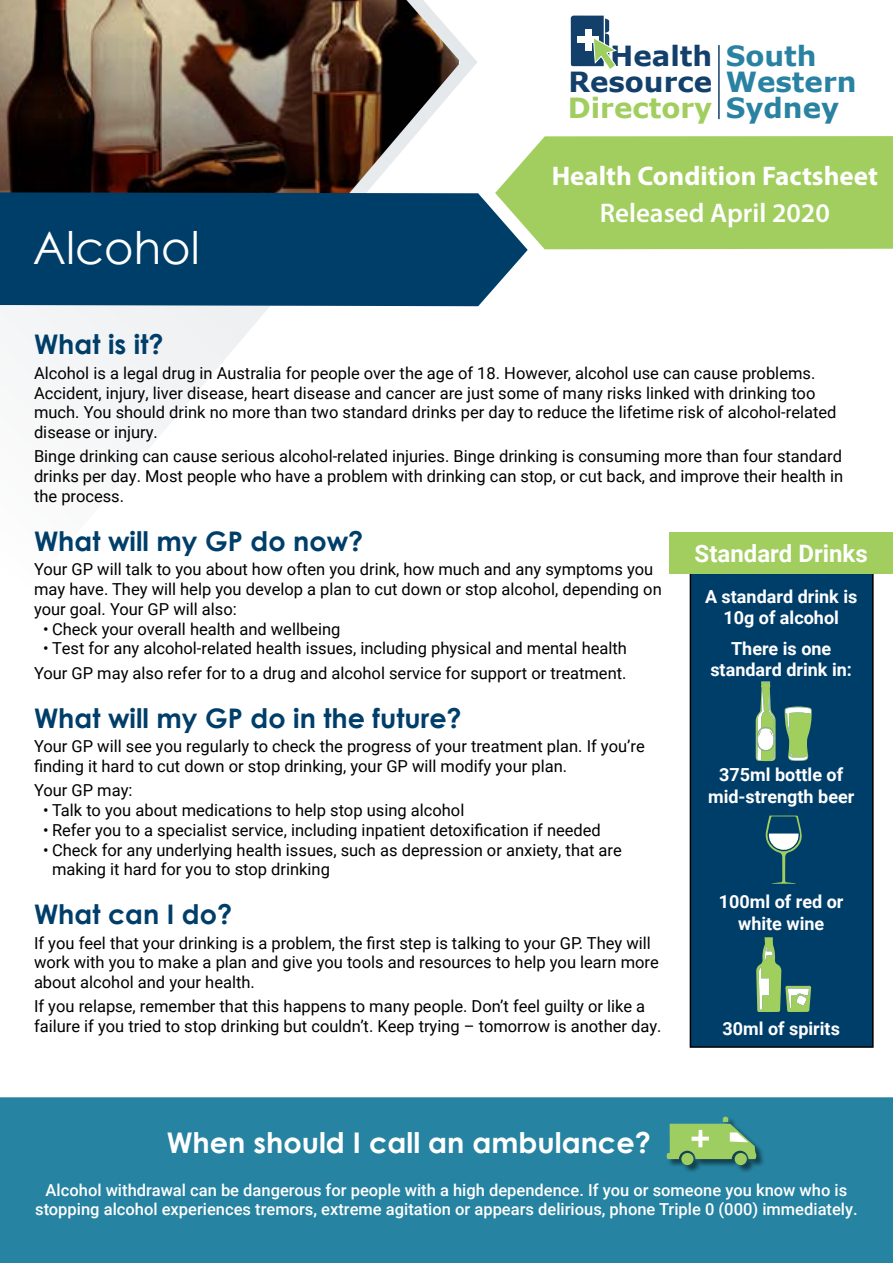
<style>
.page{position:relative;width:893px;height:1263px;background:#fff}
.page>*{position:absolute;margin:0;border:0;box-sizing:border-box;transform-origin:0 0}
.t1{font:45px "Century Gothic";color:#fff}
.t2{font:700 28.5px "Century Gothic";color:#fff}
.t3{font:700 27.75px/26.2px "Verdana";color:#2a82a2}
.t4{font:700 27.75px/26.2px "Verdana";color:#12406a;text-align:right}
.t5{font:700 27.75px "Verdana";color:#a1ce5e}
.t6{font:700 27px "Century Gothic";color:#003e6a}
.t7{font:700 27px "Myriad Pro";color:#fff}
.t8{font:600 27px "Myriad Pro";color:#fff}
.t9{font:700 24px "Roboto";color:#fff}
.t10{font:700 18px/21.6px "Roboto";color:#fff;text-align:center}
.t11{font:16.5px/19.8px "Roboto";color:#000}
.t12{font:16.5px/19.8px "Roboto";color:#000101}
.t13{font:500 16.5px/19.8px "Roboto";color:#fff;text-align:center}
</style>
<div class="page">
<svg style="left:0;top:0;width:477px;height:450px"></svg>
<svg style="left:571px;top:16px;width:44px;height:53px"></svg>
<hr style="left:718px;top:45px;width:2px;height:74px;background:#12406a">
<div style="left:0;top:192px;width:528px;height:114px;background:#003e6a"></div>
<svg style="left:495px;top:136px;width:398px;height:113px;background:#a3ce66"></svg>
<div style="left:690px;top:534px;width:183px;height:513px;background:#003e6a"></div>
<div style="left:690px;top:534px;width:184px;height:514px;border:2px solid #000"></div>
<div style="left:669px;top:532px;width:224px;height:42px;background:#a1ce5e"></div>
<div style="left:0;top:1097px;width:893px;height:166px;background:#2683a1"></div>
<div style="left:667px;top:1117px;width:98px;height:55px;background:#000;opacity:.5"></div>
<div style="left:735px;top:1153px;width:12px;height:12px;background:#9ece61;border-radius:50%"></div>
<div style="left:681px;top:1153px;width:12px;height:12px;background:#9ece61;border-radius:50%"></div>
<svg style="left:667px;top:1116px;width:89px;height:43px;background:#7fb87b"></svg>
<svg style="left:765px;top:815px;width:37px;height:69px"></svg>
<svg style="left:756px;top:937px;width:55px;height:75px"></svg>
<svg style="left:756px;top:681px;width:20px;height:80px"></svg>
<svg style="left:785px;top:706px;width:27px;height:55px"></svg>
<h3 class="t4" style="left:568px;top:42px;width:145px">Health<br>Resource</h3>
<h3 class="t5" style="left:568px;top:89px;width:146px">Directory</h3>
<h3 class="t3" style="left:726px;top:42px;width:132px">South<br>Western<br>Sydney</h3>
<h1 class="t1" style="left:33px;top:216px;width:168px">Alcohol</h1>
<h3 class="t7" style="left:552px;top:159px;width:328px">Health Condition Factsheet</h3>
<h3 class="t8" style="left:600px;top:196px;width:232px">Released April 2020</h3>
<h3 class="t6" style="left:34px;top:324px;width:131px">What is it?</h3>
<p class="t11" style="left:34px;top:362px;width:804px">Alcohol is a legal drug in Australia for people over the age of 18. However, alcohol use can cause problems.<br>Accident, injury, liver disease, heart disease and cancer are just some of many risks linked with drinking too much. You should drink no more than two standard drinks per day to reduce the lifetime risk of alcohol-related disease or injury.</p>
<p class="t11" style="left:34px;top:446px;width:811px;text-align:justify">Binge drinking can cause serious alcohol-related injuries. Binge drinking is consuming more than four standard drinks per day. Most people who have a problem with drinking can stop, or cut back, and improve their health in the process.</p>
<h3 class="t6" style="left:34px;top:521px;width:331px">What will my GP do now?</h3>
<p class="t11" style="left:34px;top:559px;width:629px">Your GP will talk to you about how often you drink, how much and any symptoms you may have. They will help you develop a plan to cut down or stop alcohol, depending on your goal. Your GP will also:</p>
<p class="t11" style="left:43px;top:618px;width:299px">• Check your overall health and wellbeing</p>
<p class="t11" style="left:34px;top:636px;width:594px;line-height:24.3px;text-align:center">• Test for any alcohol-related health issues, including physical and mental health<br>Your GP may also refer for to a drug and alcohol service for support or treatment.</p>
<h3 class="t6" style="left:34px;top:697px;width:429px">What will my GP do in the future?</h3>
<p class="t12" style="left:34px;top:736px;width:612px">Your GP will see you regularly to check the progress of your treatment plan. If you’re finding it hard to cut down or stop drinking, your GP will modify your plan.</p>
<p class="t12" style="left:34px;top:780px;width:100px">Your GP may:</p>
<p class="t12" style="left:43px;top:799px;width:423px">• Talk to you about medications to help stop using alcohol</p>
<p class="t12" style="left:43px;top:819px;width:559px">• Refer you to a specialist service, including inpatient detoxification if needed</p>
<p class="t12" style="left:52px;top:839px;width:571px;text-indent:-9px">• Check for any underlying health issues, such as depression or anxiety, that are making it hard for you to stop drinking</p>
<h3 class="t6" style="left:34px;top:894px;width:200px">What can I do?</h3>
<p class="t11" style="left:34px;top:932px;width:626px">If you feel that your drinking is a problem, the first step is talking to your GP. They will work with you to make a plan and give you tools and resources to help you learn more about alcohol and your health.</p>
<p class="t11" style="left:34px;top:996px;width:629px">If you relapse, remember that this happens to many people. Don’t feel guilty or like a failure if you tried to stop drinking but couldn’t. Keep trying – tomorrow is another day.</p>
<h3 class="t9" style="left:695px;top:536px;width:175px">Standard Drinks</h3>
<p class="t10" style="left:705px;top:585px;width:154px">A standard drink is<br>10g of alcohol</p>
<p class="t10" style="left:710px;top:637px;width:143px">There is one standard drink in:</p>
<p class="t10" style="left:708px;top:764px;width:148px">375ml bottle of mid-strength beer</p>
<p class="t10" style="left:719px;top:890px;width:126px">100ml of red or white wine</p>
<p class="t10" style="left:722px;top:1017px;width:119px">30ml of spirits</p>
<h2 class="t2" style="left:167px;top:1120px;width:486px">When should I call an ambulance?</h2>
<p class="t13" style="left:35px;top:1179px;width:824px">Alcohol withdrawal can be dangerous for people with a high dependence. If you or someone you know who is stopping alcohol experiences tremors, extreme agitation or appears delirious, phone Triple 0 (000) immediately.</p>
</div>
